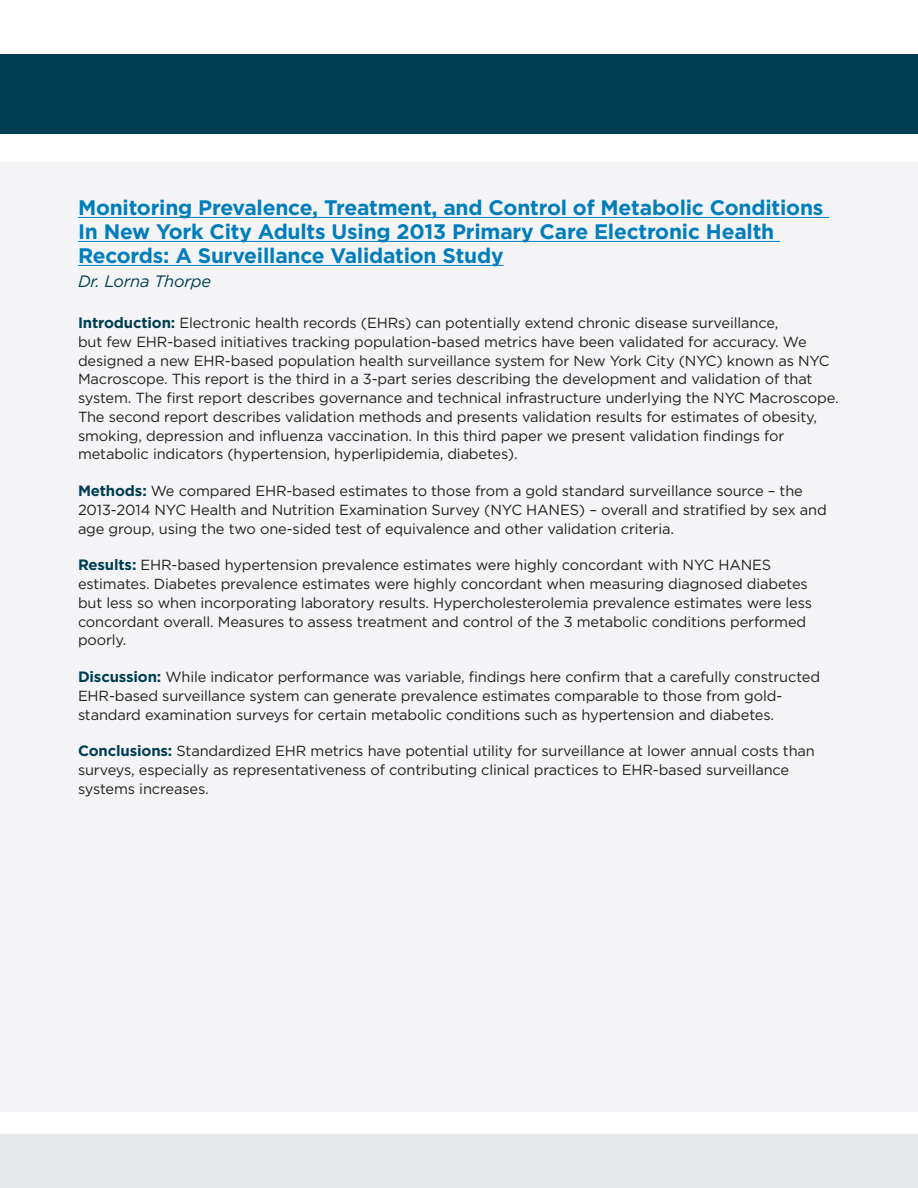
<style>
.page{position:relative;width:918px;height:1188px;background:#fff}
.page>*{position:absolute;margin:0;border:0;box-sizing:border-box;transform-origin:0 0}
.Paper_Title{font:700 21px/24px "Gotham Pro";letter-spacing:-.01em;color:#007dbb}
.Paper_Author{font:italic 16.5px "Gotham Pro";letter-spacing:-.01em;color:#003e52}
.Paper_Desc{font:14.7px/18.8px "Gotham Pro";letter-spacing:-.01em;color:#231f20}
.s1{font-weight:700;font-size:15px;color:#003e52}
</style>
<div class="page">
<div style="left:0;top:54px;width:918px;height:80px;background:#003e52"></div>
<div style="left:0;top:1134px;width:918px;height:54px;background:#e6e7e9"></div>
<div style="left:0;top:162px;width:918px;height:950px;background:#f4f4f6"></div>
<hr style="left:78px;top:217px;width:751px;height:1px;background:#007dbb">
<hr style="left:78px;top:241px;width:702px;height:1px;background:#007dbb">
<hr style="left:78px;top:265px;width:426px;height:1px;background:#007dbb">
<p class="Paper_Title" style="left:78px;top:195px;width:747px">Monitoring Prevalence, Treatment, and Control of Metabolic Conditions<br>In New York City Adults Using 2013 Primary Care Electronic Health<br>Records: A Surveillance Validation Study</p>
<p class="Paper_Author" style="left:78px;top:272px;width:135px">Dr. Lorna Thorpe</p>
<p class="Paper_Desc" style="left:78px;top:313px;width:762px"><span class="s1">Introduction:</span> Electronic health records (EHRs) can potentially extend chronic disease surveillance,<br>but few EHR-based initiatives tracking population-based metrics have been validated for accuracy. We designed a new EHR-based population health surveillance system for New York City (NYC) known as NYC Macroscope. This report is the third in a 3-part series describing the development and validation of that system. The first report describes governance and technical infrastructure underlying the NYC Macroscope.<br>The second report describes validation methods and presents validation results for estimates of obesity, smoking, depression and influenza vaccination. In this third paper we present validation findings for metabolic indicators (hypertension, hyperlipidemia, diabetes).</p>
<p class="Paper_Desc" style="left:78px;top:481px;width:750px"><span class="s1">Methods:</span> We compared EHR-based estimates to those from a gold standard surveillance source – the<br>2013-2014 NYC Health and Nutrition Examination Survey (NYC HANES) – overall and stratified by sex and age group, using the two one-sided test of equivalence and other validation criteria.</p>
<p class="Paper_Desc" style="left:78px;top:556px;width:735px"><span class="s1">Results:</span> EHR-based hypertension prevalence estimates were highly concordant with NYC HANES estimates. Diabetes prevalence estimates were highly concordant when measuring diagnosed diabetes but less so when incorporating laboratory results. Hypercholesterolemia prevalence estimates were less concordant overall. Measures to assess treatment and control of the 3 metabolic conditions performed poorly.</p>
<p class="Paper_Desc" style="left:78px;top:667px;width:744px"><span class="s1">Discussion:</span> While indicator performance was variable, findings here confirm that a carefully constructed<br>EHR-based surveillance system can generate prevalence estimates comparable to those from gold&shy;standard examination surveys for certain metabolic conditions such as hypertension and diabetes.</p>
<p class="Paper_Desc" style="left:78px;top:742px;width:738px"><span class="s1">Conclusions:</span> Standardized EHR metrics have potential utility for surveillance at lower annual costs than surveys, especially as representativeness of contributing clinical practices to EHR-based surveillance systems increases.</p>
</div>
